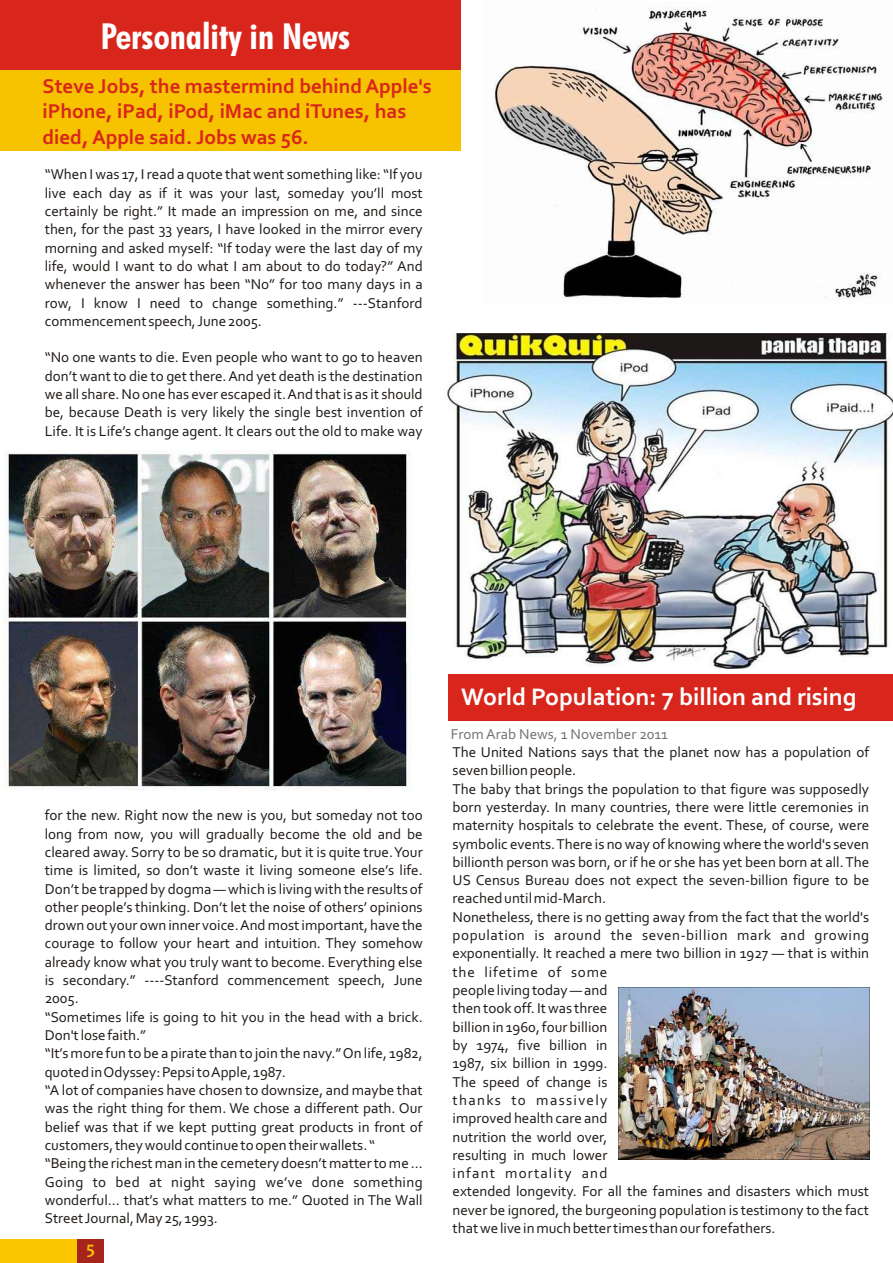
<style>
.page{position:relative;width:893px;height:1263px;background:#fff}
.page>*{position:absolute;margin:0;border:0;box-sizing:border-box;transform-origin:0 0}
.t1{font:700 condensed 36px "Futura BT";color:#fff}
.t2{font:700 25.05px "Corbel";color:#fff}
.t3{font:700 21px/25.7px "Corbel";color:#d9261c}
.t4{font:700 18px "Candara";color:#fac700}
.t5{font:15px/18.3px "Corbel";color:#1f1a17;text-align:justify}
.t6{font:15px "Corbel";color:#737070}
</style>
<div class="page">
<div style="left:0;top:0;width:461px;height:151px;background:#f7c200"></div>
<div style="left:0;top:1239px;width:77px;height:24px;background:#fac700"></div>
<div style="left:77px;top:1239px;width:27px;height:24px;background:#a6241c"></div>
<img style="left:494px;top:7px;width:391px;height:292px">
<img style="left:3px;top:451px;width:409px;height:339px">
<img style="left:446px;top:333px;width:447px;height:335px">
<div style="left:0;top:0;width:461px;height:70px;background:#d9261c"></div>
<div style="left:448px;top:674px;width:445px;height:47px;background:#d9261c"></div>
<img style="left:618px;top:987px;width:251px;height:173px">
<h1 class="t1" style="left:101px;top:22px;width:251px">Personality in News</h1>
<h3 class="t3" style="left:43px;top:75px;width:391px">Steve Jobs, the mastermind behind Apple's iPhone, iPad, iPod, iMac and iTunes, has died, Apple said. Jobs was 56.</h3>
<p class="t5" style="left:45px;top:167px;width:379px">“When I was 17, I read a quote that went something like: “If you live each day as if it was your last, someday you’ll most certainly be right.” It made an impression on me, and since then, for the past 33 years, I have looked in the mirror every morning and asked myself: “If today were the last day of my life, would I want to do what I am about to do today?” And whenever the answer has been “No” for too many days in a row, I know I need to change something.” ---Stanford commencement speech, June 2005.</p>
<p class="t5" style="left:45px;top:350px;width:379px">“No one wants to die. Even people who want to go to heaven don’t want to die to get there. And yet death is the destination we all share. No one has ever escaped it. And that is as it should be, because Death is very likely the single best invention of Life. It is Life’s change agent. It clears out the old to make way</p>
<p class="t5" style="left:45px;top:807px;width:379px;text-align:left">for the new. Right now the new is you, but someday not too long from now, you will gradually become the old and be cleared away. Sorry to be so dramatic, but it is quite true. Your time is limited, so don’t waste it living someone else’s life.<br>Don’t be trapped by dogma — which is living with the results of other people’s thinking. Don’t let the noise of others’ opinions drown out your own inner voice. And most important, have the courage to follow your heart and intuition. They somehow already know what you truly want to become. Everything else is secondary.” ----Stanford commencement speech, June 2005.<br>“Sometimes life is going to hit you in the head with a brick.<br>Don't lose faith.”<br>“It’s more fun to be a pirate than to join the navy.” On life, 1982, quoted in Odyssey: Pepsi to Apple, 1987.<br>“A lot of companies have chosen to downsize, and maybe that was the right thing for them. We chose a different path. Our belief was that if we kept putting great products in front of customers, they would continue to open their wallets. “<br>“Being the richest man in the cemetery doesn’t matter to me … Going to bed at night saying we’ve done something wonderful… that’s what matters to me.” Quoted in The Wall Street Journal, May 25, 1993.</p>
<p class="t4" style="left:87px;top:1241px;width:10px">5</p>
<h2 class="t2" style="left:461px;top:686px;width:397px">World Population: 7 billion and rising</h2>
<p class="t6" style="left:451px;top:728px;width:218px">From Arab News, 1 November 2011</p>
<p class="t5" style="left:453px;top:744px;width:418px;text-align:left">The United Nations says that the planet now has a population of seven billion people.<br>The baby that brings the population to that figure was supposedly born yesterday. In many countries, there were little ceremonies in maternity hospitals to celebrate the event. These, of course, were symbolic events. There is no way of knowing where the world's seven billionth person was born, or if he or she has yet been born at all. The US Census Bureau does not expect the seven-billion figure to be reached until mid-March.<br>Nonetheless, there is no getting away from the fact that the world's population is around the seven-billion mark and growing exponentially. It reached a mere two billion in 1927 — that is within the lifetime of some<br>people living today — and<br>then took off. It was three<br>billion in 1960, four billion<br>by 1974, five billion in<br>1987, six billion in 1999.<br>The speed of change is<br>thanks to massively<br>improved health care and<br>nutrition the world over,<br>resulting in much lower<br>infant mortality and<br>extended longevity. For all the famines and disasters which must never be ignored, the burgeoning population is testimony to the fact that we live in much better times than our forefathers.</p>
</div>
